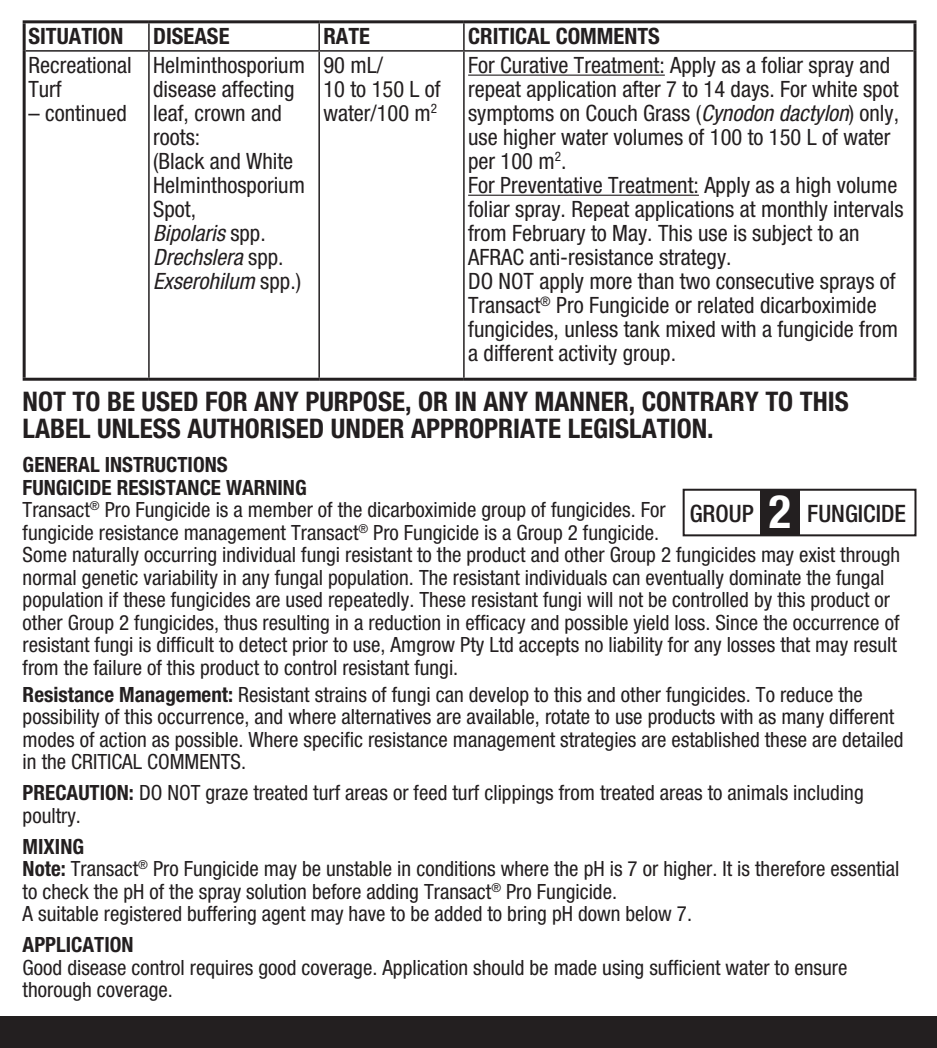
<style>
.page{position:relative;width:937px;height:1048px;background:#fff}
.page>*{position:absolute;margin:0;border:0;box-sizing:border-box;transform-origin:0 0}
.t1{font:700 condensed 46.2px "Helvetica Neue";color:#fff}
.t2{font:700 condensed 27px/27px "Helvetica Neue";color:#231f20}
.t3{font:500 condensed 24px "Helvetica Neue";color:#231f20}
.t4{font:condensed 22.5px/24px "Helvetica Neue";color:#231f20}
.t5{font:700 condensed 22.5px "Helvetica Neue";color:#231f20}
.t6{font:condensed 21px/22.5px "Helvetica Neue";color:#231f20}
.s1{font-style:italic}
.s2{font-weight:700}
</style>
<div class="page">
<div style="left:0;top:1015px;width:936px;height:32px;background:#231f20"></div>
<div style="left:682px;top:488px;width:234px;height:48px;border:2px solid #231f20"></div>
<div style="left:759px;top:489px;width:40px;height:46px;background:#231f20"></div>
<hr style="left:23px;top:51px;width:3px;height:326px;background:#231f20">
<hr style="left:913px;top:51px;width:3px;height:326px;background:#231f20">
<hr style="left:23px;top:377px;width:126px;height:3px;background:#231f20">
<hr style="left:149px;top:377px;width:170px;height:3px;background:#231f20">
<hr style="left:319px;top:377px;width:144px;height:3px;background:#231f20">
<hr style="left:463px;top:377px;width:453px;height:3px;background:#231f20">
<hr style="left:148px;top:52px;width:2px;height:325px;background:#231f20">
<hr style="left:318px;top:52px;width:2px;height:325px;background:#231f20">
<hr style="left:463px;top:52px;width:1px;height:325px;background:#231f20">
<hr style="left:23px;top:20px;width:126px;height:3px;background:#231f20">
<hr style="left:23px;top:23px;width:3px;height:28px;background:#231f20">
<hr style="left:149px;top:20px;width:170px;height:3px;background:#231f20">
<hr style="left:319px;top:20px;width:144px;height:3px;background:#231f20">
<hr style="left:463px;top:20px;width:453px;height:3px;background:#231f20">
<hr style="left:913px;top:23px;width:3px;height:28px;background:#231f20">
<hr style="left:148px;top:23px;width:2px;height:27px;background:#231f20">
<hr style="left:318px;top:23px;width:2px;height:27px;background:#231f20">
<svg style="left:463px;top:23px;width:1px;height:27px"></svg>
<hr style="left:26px;top:50px;width:123px;height:2px;background:#231f20">
<hr style="left:149px;top:50px;width:170px;height:2px;background:#231f20">
<hr style="left:319px;top:50px;width:144px;height:2px;background:#231f20">
<hr style="left:463px;top:50px;width:450px;height:2px;background:#231f20">
<hr style="left:468px;top:75px;width:196px;height:1px;background:#231f20">
<hr style="left:468px;top:195px;width:230px;height:1px;background:#231f20">
<p class="t5" style="left:28px;top:22px;width:96px">SITUATION</p>
<p class="t5" style="left:153px;top:22px;width:78px">DISEASE</p>
<p class="t5" style="left:323px;top:22px;width:48px">RATE</p>
<p class="t5" style="left:468px;top:22px;width:193px">CRITICAL COMMENTS</p>
<p class="t4" style="left:28px;top:53px;width:105px">Recreational<br>Turf</p>
<p class="t4" style="left:28px;top:101px;width:100px">– continued</p>
<p class="t4" style="left:153px;top:53px;width:153px">Helminthosporium disease affecting leaf, crown and roots:<br>(Black and White<br>Helminthosporium<br>Spot,<br><span class="s1">Bipolaris</span> spp.<br><span class="s1">Drechslera</span> spp.<br><span class="s1">Exserohilum</span> spp.)</p>
<p class="t4" style="left:323px;top:53px;width:119px">90 mL/<br>10 to 150 L of water/100 m<sup>2</sup></p>
<p class="t4" style="left:468px;top:53px;width:437px">For Curative Treatment: Apply as a foliar spray and repeat application after 7 to 14 days. For white spot symptoms on Couch Grass (<span class="s1">Cynodon dactylon</span>) only, use higher water volumes of 100 to 150 L of water per 100 m<sup>2</sup>.<br>For Preventative Treatment: Apply as a high volume foliar spray. Repeat applications at monthly intervals from February to May. This use is subject to an AFRAC anti-resistance strategy.<br>DO NOT apply more than two consecutive sprays of Transact<sup>®</sup> Pro Fungicide or related dicarboximide fungicides, unless tank mixed with a fungicide from a different activity group.</p>
<p class="t2" style="left:23px;top:387px;width:827px">NOT TO BE USED FOR ANY PURPOSE, OR IN ANY MANNER, CONTRARY TO THIS<br>LABEL UNLESS AUTHORISED UNDER APPROPRIATE LEGISLATION.</p>
<p class="t6" style="left:23px;top:453px;width:878px"><span class="s2">GENERAL INSTRUCTIONS<br>FUNGICIDE RESISTANCE WARNING<br></span>Transact<sup>®</sup> Pro Fungicide is a member of the dicarboximide group of fungicides. For<br>fungicide resistance management Transact<sup>®</sup> Pro Fungicide is a Group 2 fungicide.<br>Some naturally occurring individual fungi resistant to the product and other Group 2 fungicides may exist through normal genetic variability in any fungal population. The resistant individuals can eventually dominate the fungal population if these fungicides are used repeatedly. These resistant fungi will not be controlled by this product or other Group 2 fungicides, thus resulting in a reduction in efficacy and possible yield loss. Since the occurrence of resistant fungi is difficult to detect prior to use, Amgrow Pty Ltd accepts no liability for any losses that may result from the failure of this product to control resistant fungi.</p>
<p class="t6" style="left:23px;top:682px;width:882px"><span class="s2">Resistance Management:</span> Resistant strains of fungi can develop to this and other fungicides. To reduce the possibility of this occurrence, and where alternatives are available, rotate to use products with as many different modes of action as possible. Where specific resistance management strategies are established these are detailed in the CRITICAL COMMENTS.</p>
<p class="t6" style="left:23px;top:781px;width:842px"><span class="s2">PRECAUTION:</span> DO NOT graze treated turf areas or feed turf clippings from treated areas to animals including poultry.</p>
<p class="t6" style="left:23px;top:834px;width:877px"><span class="s2">MIXING<br>Note:</span> Transact<sup>®</sup> Pro Fungicide may be unstable in conditions where the pH is 7 or higher. It is therefore essential to check the pH of the spray solution before adding Transact<sup>®</sup> Pro Fungicide.<br>A suitable registered buffering agent may have to be added to bring pH down below 7.</p>
<p class="t6" style="left:23px;top:933px;width:825px"><span class="s2">APPLICATION<br></span>Good disease control requires good coverage. Application should be made using sufficient water to ensure thorough coverage.</p>
<p class="t3" style="left:689px;top:499px;width:66px">GROUP</p>
<p class="t1" style="left:768px;top:484px;width:24px">2</p>
<p class="t3" style="left:806px;top:499px;width:100px">FUNGICIDE</p>
</div>
